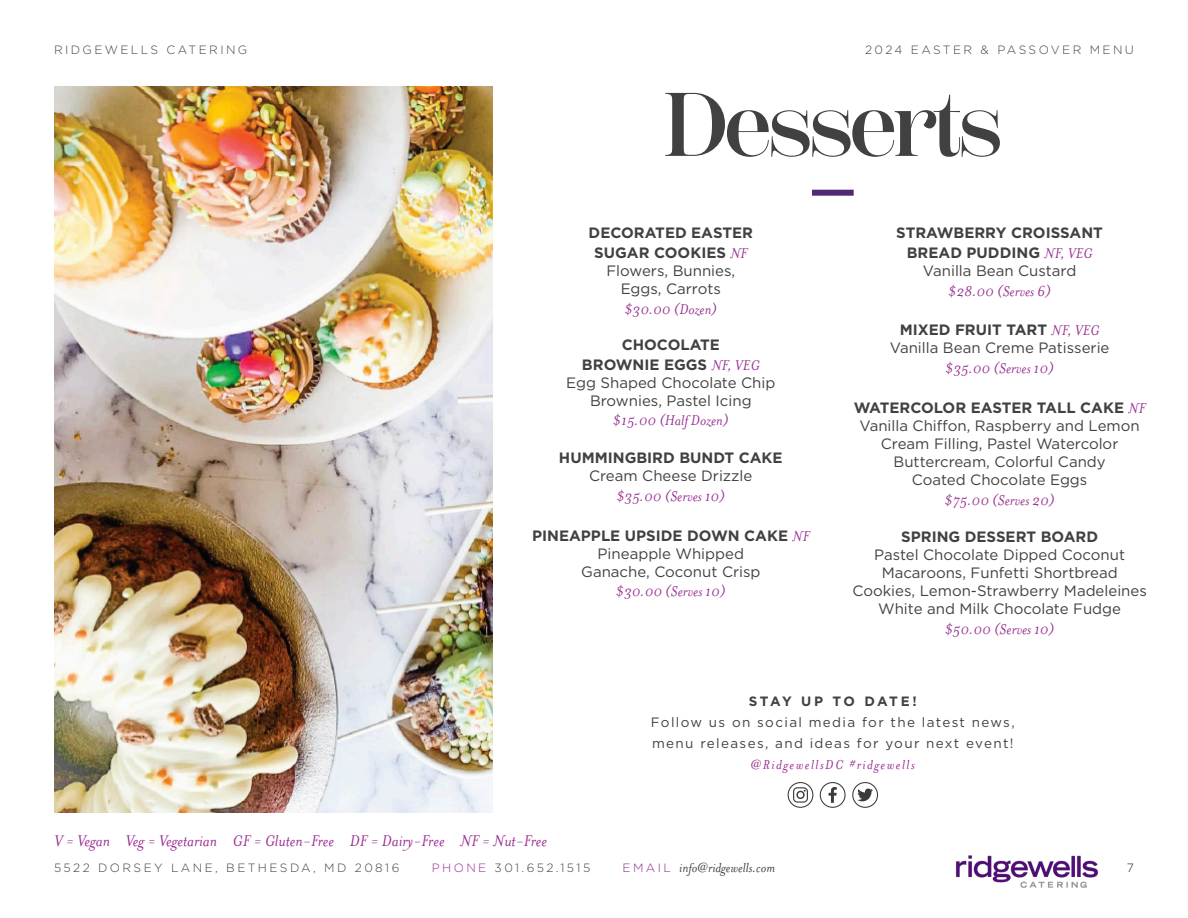
<style>
.page{position:relative;width:1188px;height:918px;background:#fff}
.page>*{position:absolute;margin:0;border:0;box-sizing:border-box;transform-origin:0 0}
.t1{font:600 90px "Scotch Display";letter-spacing:-.05em;color:#414142}
.t2{font:italic 18px "Mrs Eaves";color:#9a2b90}
.t3{font:italic 16.5px "Mrs Eaves";color:#972f91}
.t4{font:15px/18px "Gotham";color:#414142;text-align:center}
.t5{font:700 15px "Gotham";color:#414142}
.t6{font:italic 15px "Mrs Eaves";color:#414142}
.t7{font:italic 15px "Mrs Eaves";letter-spacing:.1em;color:#9a2b90}
.t8{font:13.5px/21px "Gotham";letter-spacing:.1em;color:#414142}
.t9{font:700 13.5px "Gotham";letter-spacing:.16em;color:#414142}
.t10{font:300 12px "Gotham";letter-spacing:.2em;color:#414142}
.t11{font:300 12px "Gotham";color:#231f20}
.s1{font-family:"Mrs Eaves";font-weight:400;font-style:italic;font-size:16.5px;color:#972f91}
.s2{color:#9a2b93}
.s3{font-family:"Gotham";font-weight:300;font-style:normal;font-size:12px;color:#902b93}
</style>
<div class="page">
<img style="left:955px;top:855px;width:144px;height:33px">
<img style="left:54px;top:86px;width:438px;height:726px">
<div style="left:812px;top:190px;width:42px;height:6px;background:#502875"></div>
<div style="left:788px;top:782px;width:25px;height:26px;border:1px solid #3b3b3b;border-radius:50%"></div>
<svg style="left:793px;top:787px;width:15px;height:16px"></svg>
<div style="left:820px;top:782px;width:26px;height:26px;border:1px solid #3b3b3b;border-radius:50%"></div>
<svg style="left:829px;top:787px;width:8px;height:16px"></svg>
<div style="left:852px;top:782px;width:26px;height:26px;border:1px solid #3b3b3b;border-radius:50%"></div>
<svg style="left:857px;top:789px;width:16px;height:12px"></svg>
<p class="t10" style="left:54px;top:42px;width:195px">RIDGEWELLS CATERING</p>
<p class="t10" style="left:865px;top:42px;width:270px">2024 EASTER &amp; PASSOVER MENU</p>
<p class="t1" style="left:663px;top:73px;width:342px">Desserts</p>
<p class="t5" style="left:589px;top:223px;width:166px">DECORATED EASTER</p>
<p class="t5" style="left:594px;top:243px;width:155px">SUGAR COOKIES <span class="s1">NF</span></p>
<p class="t4" style="left:606px;top:261px;width:130px">Flowers, Bunnies,</p>
<p class="t4" style="left:621px;top:279px;width:102px">Eggs, Carrots</p>
<p class="t3" style="left:624px;top:300px;width:94px">$30.00 (Dozen)</p>
<p class="t5" style="left:622px;top:335px;width:100px">CHOCOLATE</p>
<p class="t5" style="left:582px;top:354px;width:179px">BROWNIE EGGS <span class="s1">NF, VEG</span></p>
<p class="t4" style="left:566px;top:373px;width:211px">Egg Shaped Chocolate Chip</p>
<p class="t4" style="left:590px;top:391px;width:163px">Brownies, Pastel Icing</p>
<p class="t3" style="left:613px;top:412px;width:117px">$15.00 (Half Dozen)</p>
<p class="t5" style="left:559px;top:448px;width:225px">HUMMINGBIRD BUNDT CAKE</p>
<p class="t4" style="left:589px;top:467px;width:165px">Cream Cheese Drizzle</p>
<p class="t3" style="left:616px;top:487px;width:110px">$35.00 (Serves 10)</p>
<p class="t5" style="left:532px;top:525px;width:279px">PINEAPPLE UPSIDE DOWN CAKE <span class="s1">NF</span></p>
<p class="t4" style="left:598px;top:544px;width:148px">Pineapple Whipped</p>
<p class="t4" style="left:581px;top:562px;width:181px">Ganache, Coconut Crisp</p>
<p class="t3" style="left:616px;top:583px;width:111px">$30.00 (Serves 10)</p>
<p class="t5" style="left:896px;top:223px;width:208px">STRAWBERRY CROISSANT</p>
<p class="t5" style="left:907px;top:243px;width:187px">BREAD PUDDING <span class="s1">NF, VEG</span></p>
<p class="t4" style="left:923px;top:261px;width:155px">Vanilla Bean Custard</p>
<p class="t3" style="left:948px;top:282px;width:104px">$28.00 (Serves 6)</p>
<p class="t5" style="left:900px;top:320px;width:201px">MIXED FRUIT TART <span class="s1">NF, VEG</span></p>
<p class="t4" style="left:890px;top:339px;width:221px">Vanilla Bean Creme Patisserie</p>
<p class="t3" style="left:945px;top:359px;width:110px">$35.00 (Serves 10)</p>
<p class="t5" style="left:854px;top:398px;width:293px">WATERCOLOR EASTER TALL CAKE <span class="s1">NF</span></p>
<p class="t4" style="left:860px;top:416px;width:282px">Vanilla Chiffon, Raspberry and Lemon<br>Cream Filling, Pastel Watercolor<br>Buttercream, Colorful Candy</p>
<p class="t4" style="left:912px;top:470px;width:177px">Coated Chocolate Eggs</p>
<p class="t3" style="left:945px;top:491px;width:112px">$75.00 (Serves 20)</p>
<p class="t5" style="left:901px;top:527px;width:198px">SPRING DESSERT BOARD</p>
<p class="t4" style="left:852px;top:546px;width:296px">Pastel Chocolate Dipped Coconut Macaroons, Funfetti Shortbread Cookies, Lemon-Strawberry Madeleines White and Milk Chocolate Fudge</p>
<p class="t3" style="left:945px;top:620px;width:111px">$50.00 (Serves 10)</p>
<p class="t2" style="left:54px;top:830px;width:495px">V = Vegan Veg = Vegetarian GF = Gluten-Free DF = Dairy-Free NF = Nut-Free</p>
<p class="t9" style="left:749px;top:692px;width:170px">STAY UP TO DATE!</p>
<p class="t8" style="left:651px;top:711px;width:365px">Follow us on social media for the latest news, menu releases, and ideas for your next event!</p>
<p class="t7" style="left:751px;top:756px;width:165px">@RidgewellsDC #ridgewells</p>
<p class="t10" style="left:54px;top:860px;width:347px">5522 DORSEY LANE, BETHESDA, MD 20816</p>
<p class="t10" style="left:432px;top:860px;width:160px"><span class="s2">PHONE</span> 301.652.1515</p>
<p class="t6" style="left:623px;top:859px;width:154px"><span class="s3">E M A I L</span> info@ridgewells.com</p>
<p class="t11" style="left:1127px;top:860px;width:9px">7</p>
</div>
